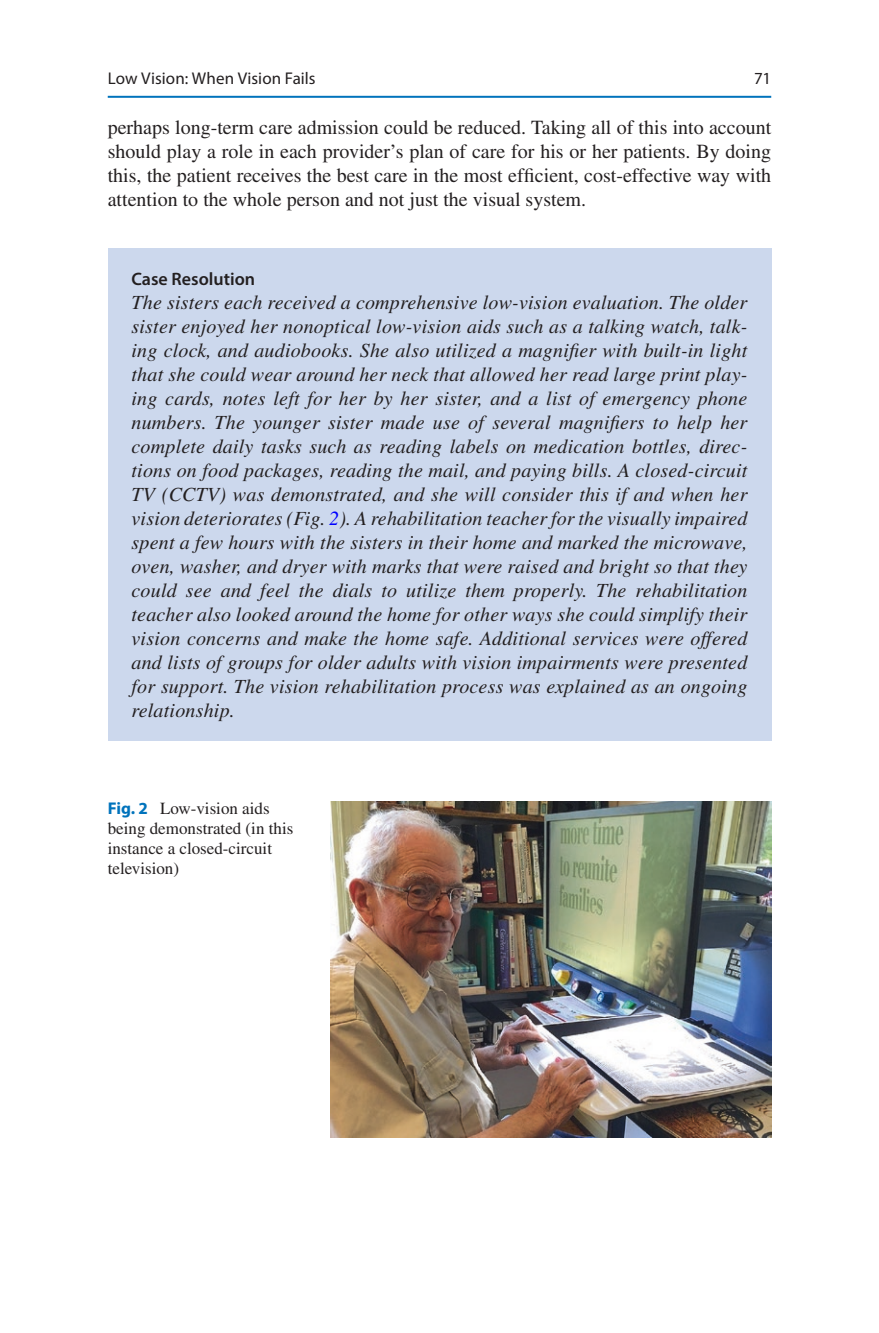
<style>
.page{position:relative;width:879px;height:1333px;background:#fff}
.page>*{position:absolute;margin:0;border:0;box-sizing:border-box;transform-origin:0 0}
.t1{font:italic 20px/24px "Vfwmqf Times LT Std";letter-spacing:.01em;color:#231f20;text-align:justify}
.t2{font:20px/24px "Vcbqgf Times LT Std";color:#231f20;text-align:justify}
.t3{font:600 18px "Vlnbbn Myriad Pro";color:#231f20}
.t4{font:17px/20px "Vcbqgf Times LT Std";color:#231f20}
.t5{font:17px "Txmfbk Myriad Pro";letter-spacing:.005em;color:#231f20}
.s1{color:#00f}
.s2{font-family:"Vwqxqb Myriad Pro";font-weight:700;color:#0073bc}
</style>
<div class="page">
<img style="left:330px;top:801px;width:441px;height:336px">
<div style="left:108px;top:249px;width:663px;height:491px;background:#ccd8ed"></div>
<hr style="left:108px;top:96px;width:663px;height:2px;background:#0073bc">
<p class="t5" style="left:108px;top:68px;width:209px">Low Vision: When Vision Fails</p>
<p class="t5" style="left:754px;top:68px;width:19px">71</p>
<p class="t2" style="left:108px;top:116px;width:665px">perhaps long-term care admission could be reduced. Taking all of this into account should play a role in each provider’s plan of care for his or her patients. By doing this, the patient receives the best care in the most efficient, cost-effective way with attention to the whole person and not just the visual system.</p>
<p class="t3" style="left:132px;top:267px;width:125px">Case Resolution</p>
<p class="t1" style="left:132px;top:290px;width:617px">The sisters each received a comprehensive low-vision evaluation. The older sister enjoyed her nonoptical low-vision aids such as a talking watch, talk&shy;ing clock, and audiobooks. She also utilized a magnifier with built-in light that she could wear around her neck that allowed her read large print play&shy;ing cards, notes left for her by her sister, and a list of emergency phone numbers. The younger sister made use of several magnifiers to help her complete daily tasks such as reading labels on medication bottles, direc&shy;tions on food packages, reading the mail, and paying bills. A closed-circuit TV (CCTV) was demonstrated, and she will consider this if and when her vision deteriorates (Fig. <span class="s1">2</span>). A rehabilitation teacherfor the visually impaired spent a few hours with the sisters in their home and marked the microwave, oven, washer, and dryer with marks that were raised and bright so that they could see and feel the dials to utilize them properly. The rehabilitation teacher also looked around the home for other ways she could simplify their vision concerns and make the home safe. Additional services were offered and lists of groups for older adults with vision impairments were presented for support. The vision rehabilitation process was explained as an ongoing relationship.</p>
<p class="t4" style="left:108px;top:798px;width:187px"><span class="s2">Fig. 2</span> Low-vision aids being demonstrated (in this instance a closed-circuit television)</p>
</div>
